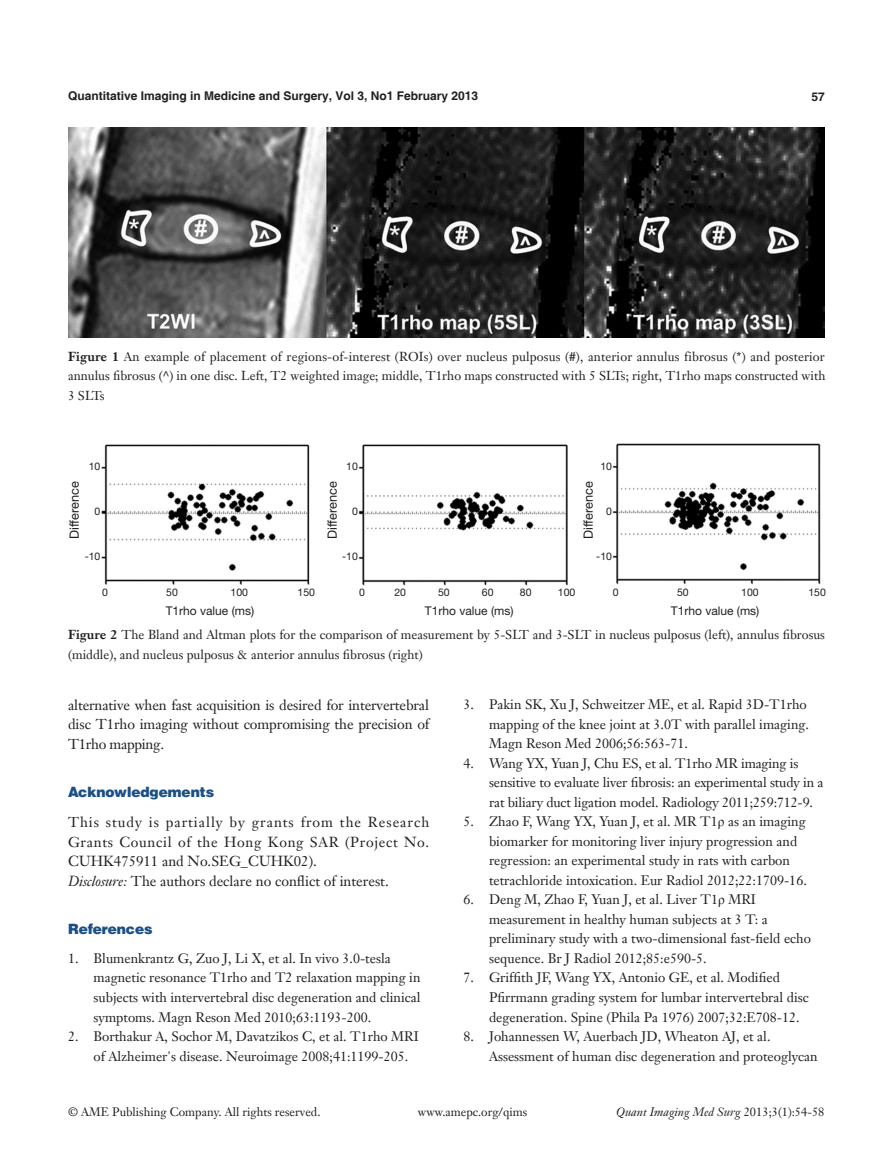
<style>
.page{position:relative;width:893px;height:1170px;background:#fff}
.page>*{position:absolute;margin:0;border:0;box-sizing:border-box;transform-origin:0 0}
.t1{font:14.25px/19.5px "Janson Text LT";color:#231f20;text-align:justify}
.t2{font:900 14.25px "Helvetica";color:#1c5085}
.t3{font:13.5px/19.5px "Janson Text LT";color:#231f20}
.t4{font:12.75px/19.5px "Janson Text LT";color:#231f20;text-align:justify}
.t5{font:12.75px "Helvetica Neue LT Pro";color:#231f20}
.t6{font:700 12px "Helvetica";color:#231f20}
.t7{font:12px "Janson Text LT";color:#231f20}
.t8{font:12px "Helvetica Neue LT Pro";color:#231f20}
.t9{font:italic 12px "Janson Text LT";color:#231f20}
.t10{font:10.5px "Helvetica Neue LT Pro";color:#231f20}
.s1{font-weight:700}
.s2{font-style:italic}
.s3{font-family:"Times New Roman"}
.s4{font-style:normal}
</style>
<div class="page">
<img style="left:68px;top:128px;width:757px;height:209px">
<img style="left:101px;top:443px;width:720px;height:143px">
<div style="left:336px;top:460px;width:22px;height:110px;background:#fff"></div>
<div style="left:590px;top:460px;width:22px;height:110px;background:#fff"></div>
<div style="left:326px;top:477px;width:16px;height:62px;background:#fff"></div>
<div style="left:582px;top:477px;width:16px;height:62px;background:#fff"></div>
<p class="t6" style="left:68px;top:88px;width:412px">Quantitative Imaging in Medicine and Surgery, Vol 3, No1 February 2013</p>
<p class="t6" style="left:812px;top:89px;width:15px">57</p>
<p class="t4" style="left:68px;top:346px;width:759px"><span class="s1">Figure 1</span> An example of placement of regions-of-interest (ROIs) over nucleus pulposus (#), anterior annulus fibrosus (*) and posterior annulus fibrosus (^) in one disc. Left, T2 weighted image; middle, T1rho maps constructed with 5 SLTs; right, T1rho maps constructed with 3 SLTs</p>
<p class="t10" style="left:89px;top:459px;width:13px">10</p>
<p class="t10" style="left:95px;top:504px;width:7px">0</p>
<p class="t10" style="left:85px;top:549px;width:17px">-10</p>
<p class="t10" style="left:346px;top:459px;width:13px">10</p>
<p class="t10" style="left:352px;top:504px;width:7px">0</p>
<p class="t10" style="left:342px;top:549px;width:17px">-10</p>
<p class="t10" style="left:600px;top:459px;width:13px">10</p>
<p class="t10" style="left:606px;top:504px;width:7px">0</p>
<p class="t10" style="left:596px;top:549px;width:17px">-10</p>
<p class="t5" style="left:67px;top:539px;width:59px;rotate:-90deg">Difference</p>
<p class="t5" style="left:324px;top:539px;width:59px;rotate:-90deg">Difference</p>
<p class="t5" style="left:581px;top:539px;width:59px;rotate:-90deg">Difference</p>
<p class="t10" style="left:102px;top:586px;width:7px">0</p>
<p class="t10" style="left:166px;top:586px;width:13px">50</p>
<p class="t10" style="left:230px;top:586px;width:19px">100</p>
<p class="t10" style="left:298px;top:586px;width:19px">150</p>
<p class="t8" style="left:166px;top:603px;width:90px">T1rho value (ms)</p>
<p class="t8" style="left:425px;top:603px;width:90px">T1rho value (ms)</p>
<p class="t8" style="left:671px;top:603px;width:90px">T1rho value (ms)</p>
<p class="t10" style="left:359px;top:586px;width:7px">0</p>
<p class="t10" style="left:394px;top:586px;width:13px">20</p>
<p class="t10" style="left:438px;top:586px;width:13px">50</p>
<p class="t10" style="left:482px;top:586px;width:13px">60</p>
<p class="t10" style="left:520px;top:586px;width:13px">80</p>
<p class="t10" style="left:558px;top:586px;width:19px">100</p>
<p class="t10" style="left:613px;top:586px;width:7px">0</p>
<p class="t10" style="left:677px;top:586px;width:13px">50</p>
<p class="t10" style="left:741px;top:586px;width:19px">100</p>
<p class="t10" style="left:808px;top:586px;width:19px">150</p>
<p class="t4" style="left:68px;top:625px;width:758px"><span class="s1">Figure 2</span> The Bland and Altman plots for the comparison of measurement by 5-SLT and 3-SLT in nucleus pulposus (left), annulus fibrosus (middle), and nucleus pulposus &amp; anterior annulus fibrosus (right)</p>
<p class="t1" style="left:68px;top:695px;width:363px">alternative when fast acquisition is desired for intervertebral disc T1rho imaging without compromising the precision of T1rho mapping.</p>
<p class="t2" style="left:68px;top:782px;width:148px">Acknowledgements</p>
<p class="t1" style="left:68px;top:812px;width:363px">This study is partially by grants from the Research Grants Council of the Hong Kong SAR (Project No.<br>CUHK475911 and No.SEG_CUHK02).</p>
<p class="t1" style="left:68px;top:870px;width:322px"><span class="s2">Disclosure:</span> The authors declare no conflict of interest.</p>
<p class="t2" style="left:68px;top:919px;width:86px">References</p>
<p class="t3" style="left:94px;top:948px;width:328px;text-indent:-26px">1. Blumenkrantz G, Zuo J, Li X, et al. In vivo 3.0-tesla magnetic resonance T1rho and T2 relaxation mapping in subjects with intervertebral disc degeneration and clinical symptoms. Magn Reson Med 2010;63:1193-200.</p>
<p class="t3" style="left:94px;top:1026px;width:327px;text-indent:-26px">2. Borthakur A, Sochor M, Davatzikos C, et al. T1rho MRI of Alzheimer's disease. Neuroimage 2008;41:1199-205.</p>
<p class="t3" style="left:489px;top:694px;width:322px;text-indent:-26px">3. Pakin SK, Xu J, Schweitzer ME, et al. Rapid 3D-T1rho mapping of the knee joint at 3.0T with parallel imaging.<br>Magn Reson Med 2006;56:563-71.</p>
<p class="t3" style="left:489px;top:753px;width:336px;text-indent:-26px">4. Wang YX, Yuan J, Chu ES, et al. T1rho MR imaging is sensitive to evaluate liver fibrosis: an experimental study in a rat biliary duct ligation model. Radiology 2011;259:712-9.</p>
<p class="t3" style="left:489px;top:811px;width:319px;text-indent:-26px">5. Zhao F, Wang YX, Yuan J, et al. MR T1<span class="s3">ρ</span> as an imaging biomarker for monitoring liver injury progression and regression: an experimental study in rats with carbon tetrachloride intoxication. Eur Radiol 2012;22:1709-16.</p>
<p class="t3" style="left:489px;top:889px;width:323px;text-indent:-26px">6. Deng M, Zhao F, Yuan J, et al. Liver T1<span class="s3">ρ</span> MRI measurement in healthy human subjects at 3 T: a preliminary study with a two-dimensional fast-field echo sequence. Br J Radiol 2012;85:e590-5.</p>
<p class="t3" style="left:489px;top:967px;width:321px;text-indent:-26px">7. Griffith JF, Wang YX, Antonio GE, et al. Modified<br>Pfirrmann grading system for lumbar intervertebral disc degeneration. Spine (Phila Pa 1976) 2007;32:E708-12.</p>
<p class="t3" style="left:489px;top:1026px;width:330px;text-indent:-26px">8. Johannessen W, Auerbach JD, Wheaton AJ, et al.<br>Assessment of human disc degeneration and proteoglycan</p>
<p class="t7" style="left:68px;top:1104px;width:254px">© AME Publishing Company. All rights reserved.</p>
<p class="t7" style="left:418px;top:1104px;width:111px">www.amepc.org/qims</p>
<p class="t9" style="left:616px;top:1104px;width:210px">Quant Imaging Med Surg <span class="s4">2013;3(1):54-58</span></p>
</div>
